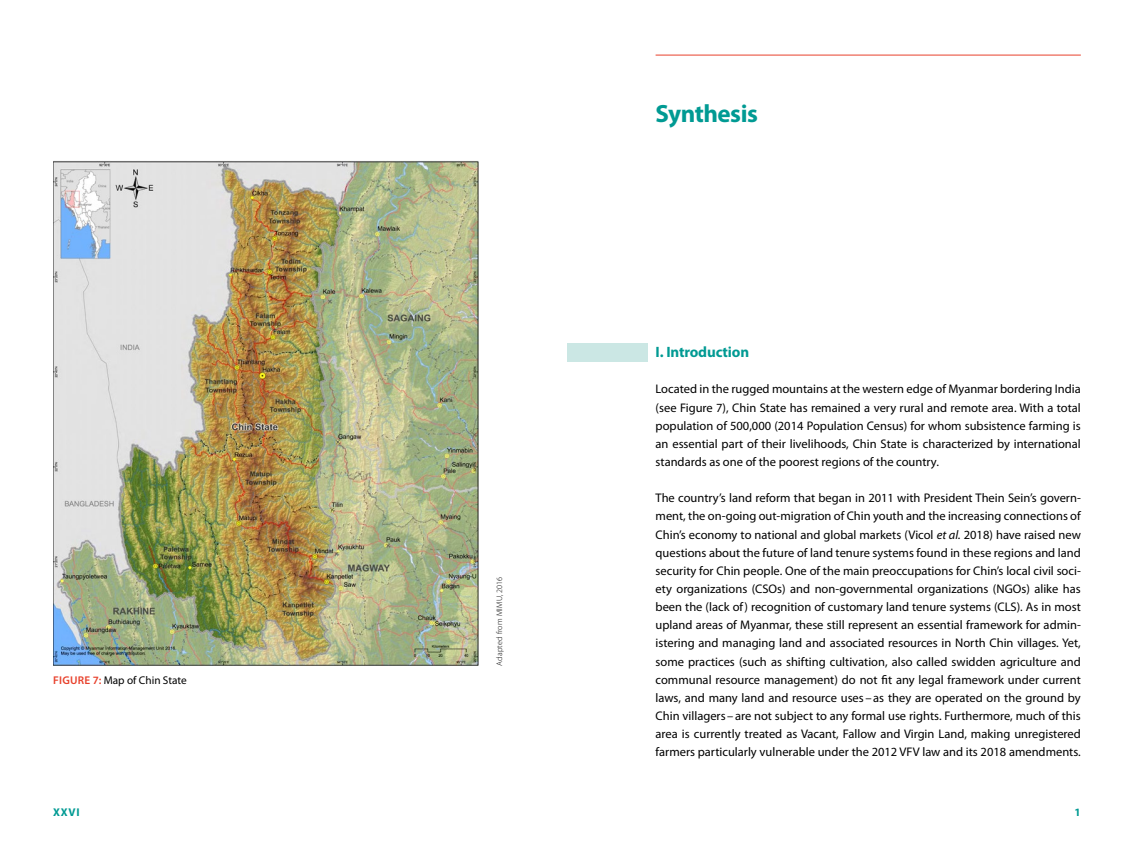
<style>
.page{position:relative;width:1134px;height:851px;background:#fff}
.page>*{position:absolute;margin:0;border:0;box-sizing:border-box;transform-origin:0 0}
.t1{font:700 25px "Myriad Pro";letter-spacing:-.02em;color:#009a93}
.t2{font:700 15px "Myriad Pro";letter-spacing:-.01em;color:#009a93}
.t3{font:12.5px/18.1px "Myriad Pro";color:#000;text-align:justify}
.t4{font:11.25px "Myriad Pro";color:#000}
.t5{font:700 11.25px "Myriad Pro";color:#009a93}
.t6{font:300 8.12px "Myriad Pro";letter-spacing:.02em;color:#000}
.s1{font-weight:600;color:#e8412c}
.s2{font-style:italic}
</style>
<div class="page">
<div style="left:567px;top:343px;width:81px;height:18px;background:#cbe7e4"></div>
<img style="left:53px;top:161px;width:425px;height:504px">
<hr style="left:656px;top:55px;width:425px;height:1px;background:#e8412c">
<p class="t4" style="left:53px;top:673px;width:135px"><span class="s1">FIGURE 7:</span> Map of Chin State</p>
<p class="t6" style="left:495px;top:665px;width:90px;rotate:-90deg">Adapted from MIMU, 2016</p>
<h1 class="t1" style="left:656px;top:99px;width:104px">Synthesis</h1>
<p class="t2" style="left:656px;top:343px;width:95px">I. Introduction</p>
<p class="t3" style="left:656px;top:380px;width:427px">Located in the rugged mountains at the western edge of Myanmar bordering India (see Figure 7), Chin State has remained a very rural and remote area. With a total population of 500,000 (2014 Population Census) for whom subsistence farming is an essential part of their livelihoods, Chin State is characterized by international standards as one of the poorest regions of the country.</p>
<p class="t3" style="left:656px;top:489px;width:427px">The country’s land reform that began in 2011 with President Thein Sein’s govern&shy;ment, the on-going out-migration of Chin youth and the increasing connections of Chin’s economy to national and global markets (Vicol <span class="s2">et al.</span> 2018) have raised new questions about the future of land tenure systems found in these regions and land security for Chin people. One of the main preoccupations for Chin’s local civil soci&shy;ety organizations (CSOs) and non-governmental organizations (NGOs) alike has been the (lack of) recognition of customary land tenure systems (CLS). As in most upland areas of Myanmar, these still represent an essential framework for admin&shy;istering and managing land and associated resources in North Chin villages. Yet, some practices (such as shifting cultivation, also called swidden agriculture and communal resource management) do not fit any legal framework under current laws, and many land and resource uses–as they are operated on the ground by Chin villagers –are not subject to any formal use rights. Furthermore, much of this area is currently treated as Vacant, Fallow and Virgin Land, making unregistered farmers particularly vulnerable under the 2012 VFV law and its 2018 amendments.</p>
<p class="t5" style="left:53px;top:805px;width:28px">XXVI</p>
<p class="t5" style="left:1074px;top:805px;width:8px">1</p>
</div>
